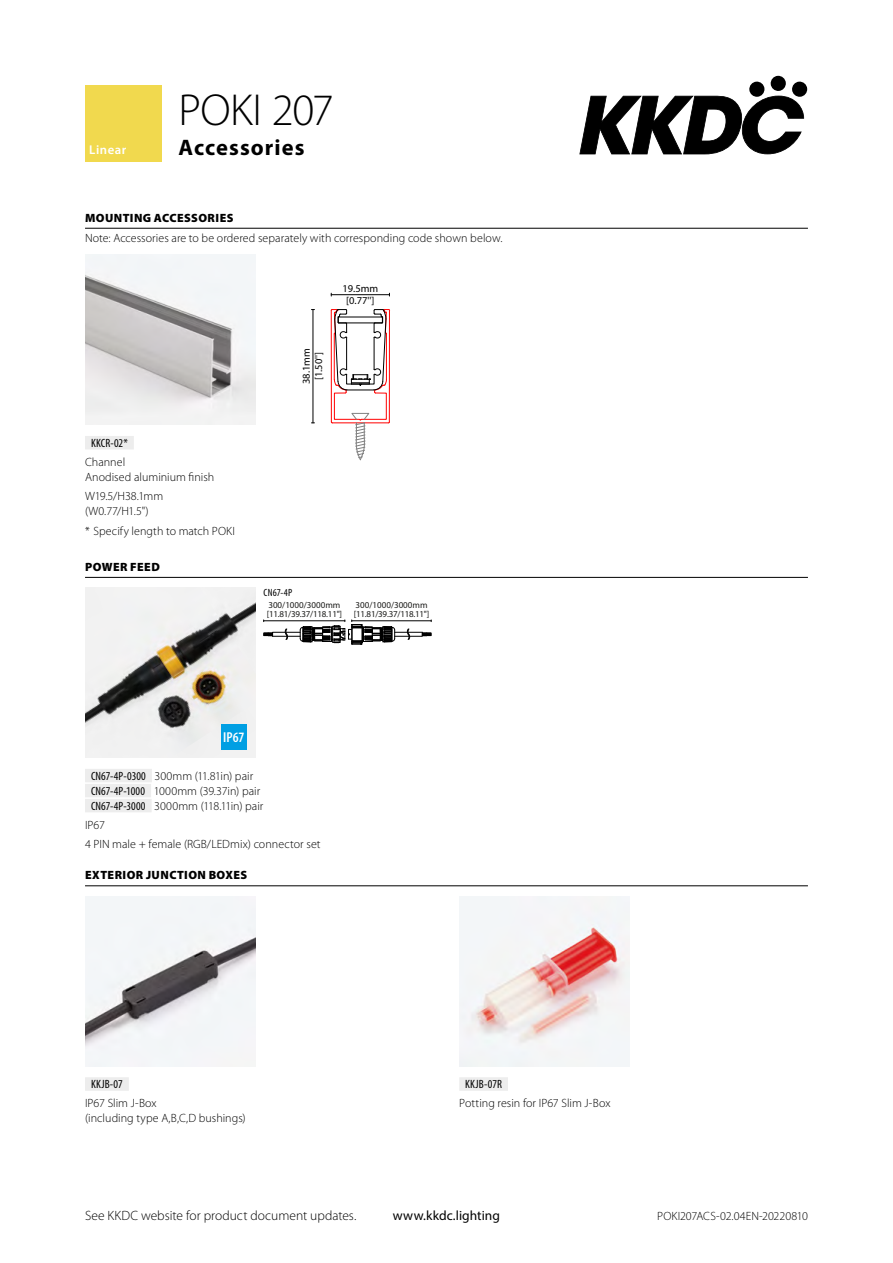
<style>
.page{position:relative;width:893px;height:1263px;background:#fff}
.page>*{position:absolute;margin:0;border:0;box-sizing:border-box;transform-origin:0 0}
.t1{font:300 45px "Myriad Pro";letter-spacing:-.015em;color:#000}
.t2{font:700 22.5px "Myriad Pro";letter-spacing:.045em;color:#000}
.t3{font:600 condensed 14.4px "Myriad Pro";color:#fff}
.t4{font:300 13.5px "Myriad Pro";color:#000}
.t5{font:13.5px "Myriad Pro";letter-spacing:.005em;color:#000}
.t6{font:600 12.75px "Myriad Pro";letter-spacing:.04em;color:#fff}
.t7{font:300 12px/15px "Myriad Pro";letter-spacing:.005em;color:#000}
.t8{font:900 12px "Myriad Pro";letter-spacing:.035em;color:#000}
.t9{font:condensed 12px "Myriad Pro";letter-spacing:.01em;color:#000}
.t10{font:10.5px/12.1px "Myriad Pro";color:#000;text-align:center}
.t11{font:condensed 10.5px "Myriad Pro";letter-spacing:.015em;color:#000}
.t12{font:9px/9.3px "Myriad Pro";color:#1a1a18}
.s1{font-weight:400;font-stretch:condensed}
</style>
<div class="page">
<svg style="left:579px;top:96px;width:225px;height:58px"></svg>
<svg style="left:749px;top:81px;width:16px;height:16px"></svg>
<div style="left:770px;top:76px;width:16px;height:15px;background:#000;border-radius:50%"></div>
<div style="left:792px;top:81px;width:15px;height:16px;background:#000;border-radius:50%"></div>
<div style="left:85px;top:85px;width:77px;height:77px;background:#f1d94e"></div>
<hr style="left:85px;top:228px;width:723px;height:1px;background:#000">
<hr style="left:85px;top:577px;width:723px;height:1px;background:#000">
<hr style="left:85px;top:885px;width:723px;height:1px;background:#000">
<img style="left:85px;top:255px;width:170px;height:170px">
<svg style="left:331px;top:309px;width:59px;height:151px"></svg>
<hr style="left:331px;top:294px;width:58px;height:1px;background:#000">
<hr style="left:313px;top:310px;width:1px;height:113px;background:#000">
<div style="left:85px;top:436px;width:49px;height:13px;background:#ededed"></div>
<img style="left:85px;top:588px;width:170px;height:170px">
<svg style="left:263px;top:620px;width:169px;height:25px"></svg>
<hr style="left:352px;top:620px;width:79px;height:1px;background:#000">
<div style="left:85px;top:769px;width:67px;height:13px;background:#ededed"></div>
<div style="left:85px;top:784px;width:66px;height:13px;background:#ededed"></div>
<div style="left:85px;top:799px;width:67px;height:13px;background:#ededed"></div>
<img style="left:85px;top:896px;width:170px;height:170px">
<img style="left:459px;top:896px;width:170px;height:170px">
<div style="left:85px;top:1077px;width:44px;height:14px;background:#ededed"></div>
<div style="left:459px;top:1077px;width:49px;height:14px;background:#ededed"></div>
<div style="left:221px;top:724px;width:26px;height:26px;background:#009fe3"></div>
<p class="t6" style="left:89px;top:142px;width:38px">Linear</p>
<h1 class="t1" style="left:179px;top:83px;width:157px">POKI 207</h1>
<h2 class="t2" style="left:179px;top:133px;width:127px">Accessories</h2>
<p class="t8" style="left:85px;top:210px;width:150px">MOUNTING ACCESSORIES</p>
<p class="t7" style="left:85px;top:230px;width:419px">Note: Accessories are to be ordered separately with corresponding code shown below.</p>
<p class="t10" style="left:342px;top:282px;width:37px">19.5mm [0.77'']</p>
<p class="t9" style="left:91px;top:435px;width:38px">KKCR-02*</p>
<p class="t7" style="left:85px;top:454px;width:131px">Channel<br>Anodised aluminium finish</p>
<p class="t7" style="left:85px;top:489px;width:80px">W19.5/H38.1mm (W0.77/H1.5")</p>
<p class="t7" style="left:85px;top:523px;width:151px">* Specify length to match POKI</p>
<p class="t8" style="left:85px;top:559px;width:76px">POWER FEED</p>
<p class="t10" style="left:300px;top:384px;width:37px;rotate:-90deg">38.1mm [1.50'']</p>
<p class="t11" style="left:264px;top:586px;width:30px">CN67-4P</p>
<p class="t12" style="left:267px;top:600px;width:77px">300/1000/3000mm [11.81/39.37/118.11"]</p>
<p class="t12" style="left:354px;top:600px;width:77px">300/1000/3000mm [11.81/39.37/118.11"]</p>
<p class="t3" style="left:223px;top:729px;width:23px">IP67</p>
<p class="t7" style="left:91px;top:768px;width:174px"><span class="s1">CN67-4P-0300</span> 300mm (11.81in) pair<br><span class="s1">CN67-4P-1000</span> 1000mm (39.37in) pair<br><span class="s1">CN67-4P-3000</span> 3000mm (118.11in) pair</p>
<p class="t7" style="left:85px;top:815px;width:237px;line-height:19.2px">IP67<br>4 PIN male + female (RGB/LEDmix) connector set</p>
<p class="t8" style="left:85px;top:867px;width:164px">EXTERIOR JUNCTION BOXES</p>
<p class="t9" style="left:91px;top:1077px;width:33px">KKJB-07</p>
<p class="t7" style="left:85px;top:1096px;width:162px">IP67 Slim J-Box<br>(including type A,B,C,D bushings)</p>
<p class="t9" style="left:465px;top:1077px;width:38px">KKJB-07R</p>
<p class="t7" style="left:459px;top:1096px;width:153px">Potting resin for IP67 Slim J-Box</p>
<p class="t4" style="left:85px;top:1208px;width:273px">See KKDC website for product document updates.</p>
<p class="t5" style="left:393px;top:1207px;width:109px">www.kkdc.lighting</p>
<p class="t7" style="left:657px;top:1209px;width:152px">POKI207ACS-02.04EN-20220810</p>
</div>
